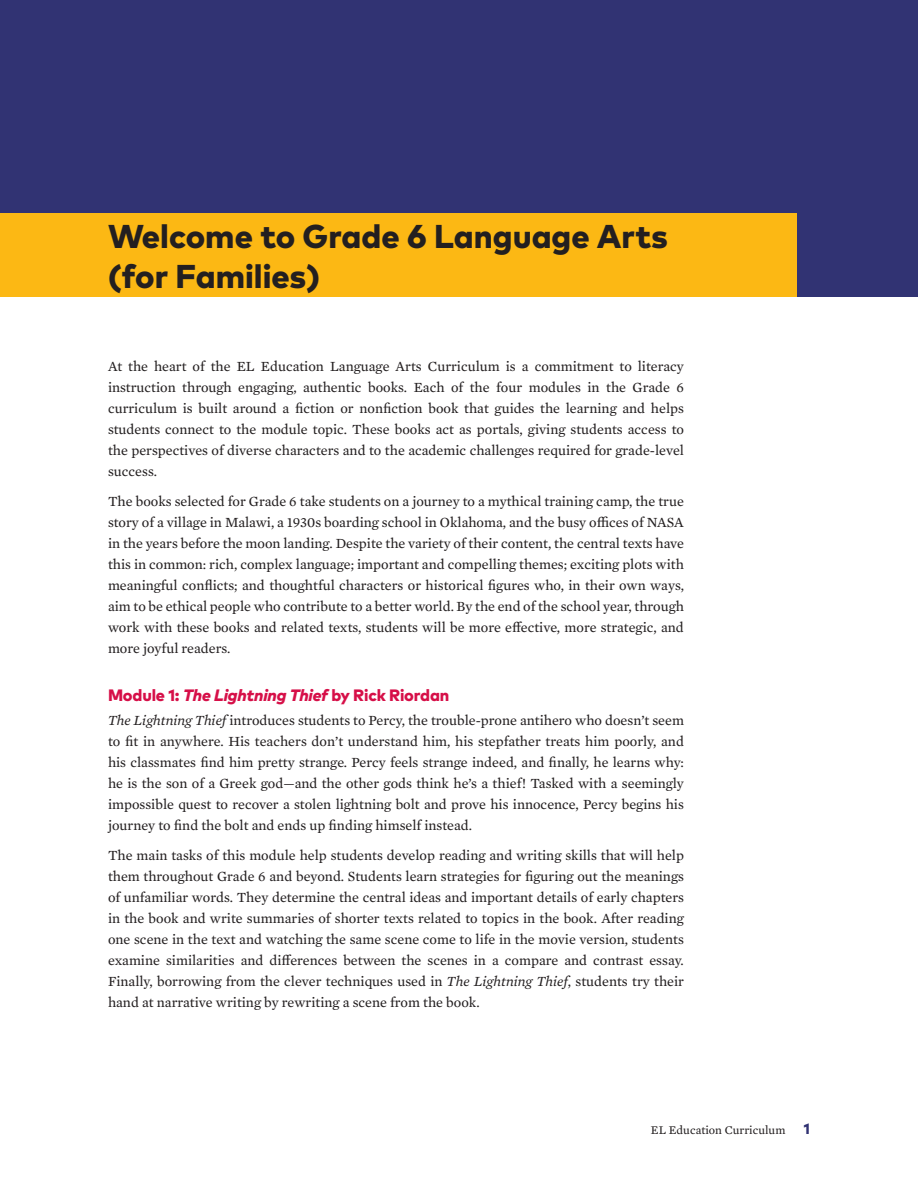
<style>
.page{position:relative;width:918px;height:1188px;background:#fff}
.page>*{position:absolute;margin:0;border:0;box-sizing:border-box;transform-origin:0 0}
.BKRM_SEC_TTL{font:800 33px/39.6px "Mark Pro";color:#231f20}
.t1{font:800 16.5px "Mark Pro";letter-spacing:-.01em;color:#d60f48}
.BKRM_HEADFIRST{font:14.25px/21px "Mercury Text G2";color:#231f20;text-align:justify}
.t2{font:12px "Mercury Text G2";color:#231f20}
.s1{font-style:italic}
.s2{font-family:"Mark Pro";font-weight:800;font-size:15px;color:#313373}
</style>
<div class="page">
<div style="left:0;top:0;width:918px;height:297px;background:#313373"></div>
<div style="left:0;top:213px;width:796px;height:84px;background:#fcb814"></div>
<p class="BKRM_SEC_TTL" style="left:108px;top:214px;width:561px">Welcome to Grade 6 Language Arts (for Families)</p>
<p class="BKRM_HEADFIRST" style="left:108px;top:355px;width:578px">At the heart of the EL Education Language Arts Curriculum is a commitment to literacy instruction through engaging, authentic books. Each of the four modules in the Grade 6 curriculum is built around a fiction or nonfiction book that guides the learning and helps students connect to the module topic. These books act as portals, giving students access to the perspectives of diverse characters and to the academic challenges required for grade-level success.</p>
<p class="BKRM_HEADFIRST" style="left:108px;top:490px;width:578px">The books selected for Grade 6 take students on a journey to a mythical training camp, the true story of a village in Malawi, a 1930s boarding school in Oklahoma, and the busy offices of NASA in the years before the moon landing. Despite the variety of their content, the central texts have this in common: rich, complex language; important and compelling themes; exciting plots with meaningful conflicts; and thoughtful characters or historical figures who, in their own ways, aim to be ethical people who contribute to a better world. By the end of the school year, through work with these books and related texts, students will be more effective, more strategic, and more joyful readers.</p>
<h2 class="t1" style="left:108px;top:683px;width:343px">Module 1: <span class="s1">The Lightning Thief</span> by Rick Riordan</h2>
<p class="BKRM_HEADFIRST" style="left:108px;top:709px;width:578px"><span class="s1">The Lightning Thief</span> introduces students to Percy, the trouble-prone antihero who doesn’t seem to fit in anywhere. His teachers don’t understand him, his stepfather treats him poorly, and his classmates find him pretty strange. Percy feels strange indeed, and finally, he learns why: he is the son of a Greek god—and the other gods think he’s a thief! Tasked with a seemingly impossible quest to recover a stolen lightning bolt and prove his innocence, Percy begins his journey to find the bolt and ends up finding himself instead.</p>
<p class="BKRM_HEADFIRST" style="left:108px;top:844px;width:578px">The main tasks of this module help students develop reading and writing skills that will help them throughout Grade 6 and beyond. Students learn strategies for figuring out the meanings of unfamiliar words. They determine the central ideas and important details of early chapters in the book and write summaries of shorter texts related to topics in the book. After reading one scene in the text and watching the same scene come to life in the movie version, students examine similarities and differences between the scenes in a compare and contrast essay.<br>Finally, borrowing from the clever techniques used in <span class="s1">The Lightning Thief</span>, students try their hand at narrative writing by rewriting a scene from the book.</p>
<p class="t2" style="left:651px;top:1121px;width:161px">EL Education Curriculum <span class="s2">1</span></p>
</div>
